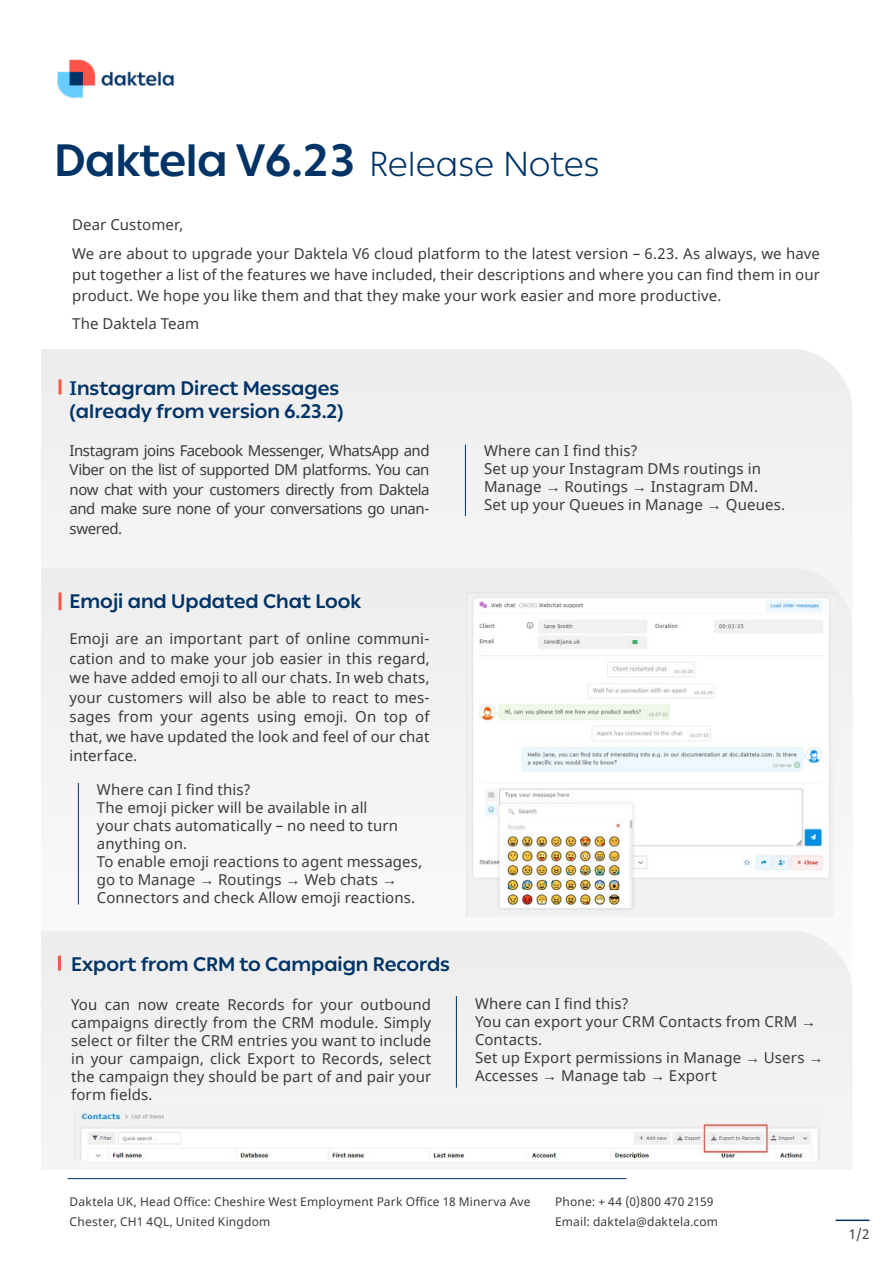
<style>
.page{position:relative;width:893px;height:1263px;background:#fff}
.page>*{position:absolute;margin:0;border:0;box-sizing:border-box;transform-origin:0 0}
.t1{font:700 45px "Ping LCG";letter-spacing:-.01em;color:#036}
.t2{font:700 19.5px/23.5px "Ping LCG";color:#036}
.t3{font:15px/18px "Noto Sans";letter-spacing:.005em;color:#3b3b3b}
.t4{font:13.5px "Noto Sans";color:#3b3b3b}
.t5{font:12px/20.4px "Noto Sans";letter-spacing:.015em;color:#3b3b3b}
.s1{font-weight:300;font-size:34.5px}
</style>
<div class="page">
<div style="left:41px;top:568px;width:811px;height:337px;background:#f3f3f3"></div>
<img style="left:57px;top:59px;width:117px;height:39px">
<hr style="left:835px;top:1219px;width:34px;height:2px;background:#036">
<svg style="left:58px;top:379px;width:4px;height:15px"></svg>
<svg style="left:58px;top:592px;width:4px;height:18px"></svg>
<hr style="left:465px;top:445px;width:1px;height:71px;background:#036">
<hr style="left:78px;top:783px;width:1px;height:121px;background:#036">
<hr style="left:68px;top:1178px;width:558px;height:1px;background:#036">
<img style="left:466px;top:592px;width:368px;height:325px">
<hr style="left:58px;top:955px;width:3px;height:15px;background:#ff544a">
<hr style="left:456px;top:996px;width:1px;height:92px;background:#036">
<img style="left:74px;top:1110px;width:747px;height:51px">
<h1 class="t1" style="left:54px;top:125px;width:547px">Daktela V6.23 <span class="s1">Release Notes</span></h1>
<p class="t3" style="left:72px;top:211px;width:749px;line-height:28.5px">Dear Customer,<br>We are about to upgrade your Daktela V6 cloud platform to the latest version – 6.23. As always, we have</p>
<p class="t3" style="left:72px;top:265px;width:749px;line-height:21px">put together a list of the features we have included, their descriptions and where you can find them in our product. We hope you like them and that they make your work easier and more productive.</p>
<p class="t3" style="left:72px;top:316px;width:129px">The Daktela Team</p>
<h2 class="t2" style="left:70px;top:375px;width:276px">Instagram Direct Messages (already from version 6.23.2)</h2>
<p class="t3" style="left:70px;top:441px;width:362px;line-height:19.5px;text-align:justify">Instagram joins Facebook Messenger, WhatsApp and Viber on the list of supported DM platforms. You can now chat with your customers directly from Daktela and make sure none of your conversations go unan&shy;swered.</p>
<h2 class="t2" style="left:70px;top:588px;width:293px">Emoji and Updated Chat Look</h2>
<p class="t3" style="left:70px;top:630px;width:362px;line-height:19.5px;text-align:justify">Emoji are an important part of online communi&shy;cation and to make your job easier in this regard, we have added emoji to all our chats. In web chats, your customers will also be able to react to mes&shy;sages from your agents using emoji. On top of that, we have updated the look and feel of our chat interface.</p>
<p class="t3" style="left:97px;top:781px;width:327px">Where can I find this?<br>The emoji picker will be available in all<br>your chats automatically – no need to turn anything on.<br>To enable emoji reactions to agent messages, go to Manage → Routings → Web chats → Connectors and check Allow emoji reactions.</p>
<h2 class="t2" style="left:71px;top:951px;width:380px">Export from CRM to Campaign Records</h2>
<p class="t3" style="left:71px;top:996px;width:362px;text-align:justify">You can now create Records for your outbound campaigns directly from the CRM module. Simply select or filter the CRM entries you want to include in your campaign, click Export to Records, select the campaign they should be part of and pair your form fields.</p>
<p class="t3" style="left:484px;top:442px;width:303px">Where can I find this?<br>Set up your Instagram DMs routings in<br>Manage → Routings → Instagram DM.<br>Set up your Queues in Manage → Queues.</p>
<p class="t3" style="left:475px;top:995px;width:350px">Where can I find this?<br>You can export your CRM Contacts from CRM →<br>Contacts.<br>Set up Export permissions in Manage → Users →<br>Accesses → Manage tab → Export</p>
<p class="t5" style="left:70px;top:1192px;width:462px">Daktela UK, Head Office: Cheshire West Employment Park Office 18 Minerva Ave<br>Chester, CH1 4QL, United Kingdom</p>
<p class="t5" style="left:555px;top:1192px;width:165px">Phone: + 44 (0)800 470 2159<br>Email: daktela@daktela.com</p>
<p class="t4" style="left:849px;top:1225px;width:22px">1/2</p>
</div>
